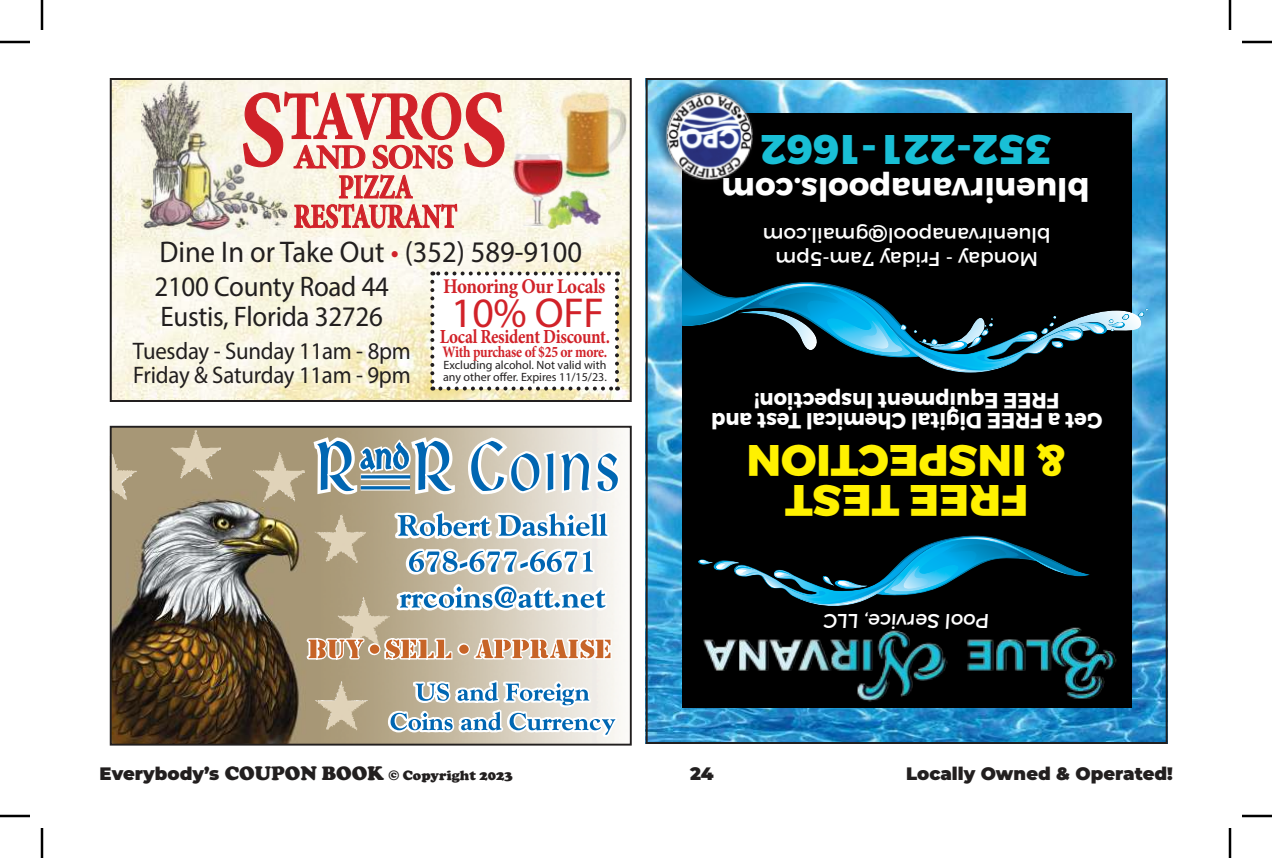
<style>
.page{position:relative;width:1272px;height:858px;background:#fff}
.page>*{position:absolute;margin:0;border:0;box-sizing:border-box;transform-origin:0 0}
.t1{font:700 108.6px "Minion Pro";color:#d12229;scale:.83 1}
.t2{font:700 68.4px "Minion Pro";letter-spacing:-.08em;color:#d12229;scale:.83 1}
.t3{font:800 44px/40px "Montserrat";color:#fff100;text-align:center}
.t4{font:42px "Myriad Pro";color:#d12229}
.t5{font:800 41.4px "Montserrat";color:#19bfd6}
.t6{font:700 34px/29.4px "Minion Pro";letter-spacing:-.005em;color:#d12229;text-align:center;scale:.75 1}
.t7{font:700 34px "Minion Pro";letter-spacing:-.005em;color:#d12229}
.t8{font:700 32.2px "Montserrat";color:#fff}
.t9{font:30px "Myriad Pro";color:#221f1f;scale:.95 1}
.t10{font:28.4px/29.6px "Myriad Pro";letter-spacing:-.01em;color:#221f1f;scale:.95 1}
.t11{font:24px/24px "Myriad Pro";letter-spacing:-.01em;color:#221f1f;scale:.95 1}
.t12{font:700 22px/20px "Montserrat";color:#fff;text-align:center;scale:.95 1}
.t13{font:700 21px "Minion Pro";letter-spacing:-.02em;color:#d12229;scale:.9 1}
.t14{font:20px/24px "Montserrat";color:#fff;text-align:center}
.t15{font:700 20px "Minion Pro";letter-spacing:-.02em;color:#d12229;scale:.85 1}
.t16{font:900 18px "Montserrat";color:#221f1f}
.t17{font:700 16px "Minion Pro";letter-spacing:-.025em;color:#d12229;scale:.85 1}
.t18{font:900 14px "Cooper";color:#221f1f}
.t19{font:12px/12px "Myriad Pro";color:#221f1f}
.s1{font-size:108.6px}
.s2{color:#d12229}
.s3{font-family:"Montserrat";font-size:18px}
.s4{font-size:20px}
</style>
<div class="page">
<img style="left:649px;top:81px;width:516px;height:660px">
<div style="left:682px;top:114px;width:450px;height:594px;background:#000"></div>
<div style="left:646px;top:78px;width:522px;height:666px;border:2px solid #221f1f"></div>
<img style="left:683px;top:627px;width:449px;height:86px">
<div style="left:654px;top:80px;width:105px;height:106px;background:#221f1f;opacity:.75"></div>
<img style="left:661px;top:85px;width:99px;height:98px">
<img style="left:1084px;top:310px;width:58px;height:42px">
<img style="left:682px;top:269px;width:18px;height:22px">
<img style="left:682px;top:291px;width:15px;height:35px">
<img style="left:697px;top:283px;width:303px;height:90px">
<img style="left:905px;top:344px;width:81px;height:28px">
<img style="left:750px;top:283px;width:89px;height:20px">
<img style="left:976px;top:335px;width:69px;height:26px">
<img style="left:825px;top:290px;width:78px;height:62px">
<img style="left:860px;top:320px;width:29px;height:29px">
<img style="left:942px;top:355px;width:74px;height:13px">
<img style="left:773px;top:292px;width:66px;height:24px">
<img style="left:1081px;top:322px;width:11px;height:12px">
<img style="left:1081px;top:323px;width:11px;height:10px">
<svg style="left:1023px;top:316px;width:58px;height:32px"></svg>
<svg style="left:913px;top:330px;width:4px;height:3px"></svg>
<svg style="left:922px;top:339px;width:16px;height:6px"></svg>
<svg style="left:899px;top:324px;width:8px;height:6px"></svg>
<svg style="left:1137px;top:308px;width:11px;height:9px"></svg>
<svg style="left:1092px;top:314px;width:38px;height:20px"></svg>
<img style="left:967px;top:336px;width:15px;height:12px">
<img style="left:967px;top:337px;width:14px;height:11px">
<svg style="left:975px;top:318px;width:18px;height:26px"></svg>
<img style="left:929px;top:341px;width:39px;height:11px">
<img style="left:929px;top:342px;width:36px;height:9px">
<img style="left:930px;top:342px;width:17px;height:8px">
<svg style="left:947px;top:341px;width:20px;height:9px"></svg>
<img style="left:740px;top:566px;width:13px;height:2px">
<img style="left:735px;top:568px;width:27px;height:8px">
<img style="left:1071px;top:568px;width:19px;height:8px">
<img style="left:805px;top:536px;width:266px;height:69px">
<img style="left:774px;top:571px;width:14px;height:1px">
<svg style="left:736px;top:569px;width:13px;height:5px"></svg>
<img style="left:818px;top:584px;width:71px;height:22px">
<img style="left:949px;top:537px;width:78px;height:17px">
<img style="left:760px;top:572px;width:66px;height:24px">
<img style="left:891px;top:542px;width:70px;height:49px">
<img style="left:903px;top:565px;width:26px;height:24px">
<img style="left:792px;top:592px;width:64px;height:9px">
<img style="left:949px;top:544px;width:58px;height:20px">
<img style="left:713px;top:560px;width:17px;height:8px">
<img style="left:716px;top:561px;width:24px;height:9px">
<svg style="left:714px;top:563px;width:13px;height:7px"></svg>
<img style="left:700px;top:559px;width:14px;height:6px">
<img style="left:706px;top:560px;width:7px;height:4px">
<svg style="left:698px;top:560px;width:8px;height:4px"></svg>
<img style="left:834px;top:580px;width:34px;height:9px">
<img style="left:837px;top:581px;width:31px;height:7px">
<svg style="left:822px;top:576px;width:30px;height:11px"></svg>
<img style="left:113px;top:429px;width:509px;height:314px">
<img style="left:113px;top:430px;width:192px;height:72px">
<div style="left:110px;top:426px;width:522px;height:320px;border:2px solid #221f1f"></div>
<svg style="left:466px;top:425px;width:154px;height:71px"></svg>
<svg style="left:314px;top:437px;width:142px;height:59px"></svg>
<hr style="left:361px;top:486px;width:49px;height:3px;background:#0066b2">
<svg style="left:392px;top:507px;width:221px;height:106px"></svg>
<svg style="left:307px;top:632px;width:305px;height:28px;background:#d6b498"></svg>
<svg style="left:386px;top:671px;width:233px;height:70px"></svg>
<img style="left:113px;top:81px;width:516px;height:318px">
<div style="left:110px;top:78px;width:522px;height:324px;border:2px solid #221f1f"></div>
<div style="left:432px;top:274px;width:185px;height:115px;background:#fff"></div>
<svg style="left:430px;top:282px;width:4px;height:109px"></svg>
<svg style="left:440px;top:387px;width:178px;height:4px"></svg>
<svg style="left:615px;top:272px;width:4px;height:108px"></svg>
<svg style="left:432px;top:272px;width:177px;height:4px"></svg>
<img style="left:540px;top:91px;width:92px;height:97px">
<svg style="left:300px;top:91px;width:205px;height:138px;background:#f3d6ca"></svg>
<img style="left:141px;top:80px;width:159px;height:162px">
<img style="left:508px;top:145px;width:96px;height:86px">
<hr style="left:0;top:41px;width:30px;height:2px;background:#000">
<hr style="left:1242px;top:41px;width:30px;height:2px;background:#000">
<hr style="left:0;top:815px;width:30px;height:2px;background:#000">
<hr style="left:1242px;top:815px;width:30px;height:2px;background:#000">
<hr style="left:41px;top:0;width:2px;height:30px;background:#000">
<hr style="left:41px;top:828px;width:2px;height:30px;background:#000">
<hr style="left:1229px;top:0;width:2px;height:30px;background:#000">
<hr style="left:1229px;top:828px;width:2px;height:30px;background:#000">
<svg style="left:412px;top:237px;width:6px;height:7px"></svg>
<h2 class="t2" style="left:240px;top:75px;width:270px"><span class="s1">S</span>TAVRO</h2>
<h1 class="t1" style="left:461px;top:64px;width:56px">S</h1>
<h3 class="t7" style="left:293px;top:136px;width:162px">AND SONS</h3>
<h3 class="t6" style="left:294px;top:172px;width:219px">PIZZA<br>RESTAURANT</h3>
<h3 class="t9" style="left:160px;top:240px;width:446px">Dine In or Take Out <span class="s2">•</span> (352) 589-9100</h3>
<h3 class="t10" style="left:154px;top:275px;width:248px">2100 County Road 44<br>Eustis, Florida 32726</h3>
<p class="t13" style="left:443px;top:278px;width:182px">Honoring Our Locals</p>
<p class="t19" style="left:443px;top:360px;width:165px">Excluding alcohol. Not valid with any other offer. Expires 11/15/23.</p>
<h3 class="t4" style="left:451px;top:296px;width:154px">10% OFF</h3>
<p class="t15" style="left:440px;top:328px;width:202px">Local Resident Discount.</p>
<p class="t17" style="left:443px;top:345px;width:195px">With purchase of $25 or more.</p>
<p class="t11" style="left:133px;top:341px;width:294px">Tuesday - Sunday 11am - 8pm<br>Friday &amp; Saturday 11am - 9pm</p>
<h3 class="t5" style="left:1051px;top:165px;width:292px;rotate:-180deg">352-221-1662</h3>
<h3 class="t8" style="left:1090px;top:204px;width:369px;rotate:-180deg">bluenirvanapools.com</h3>
<p class="t14" style="left:1051px;top:269px;width:290px;rotate:-180deg">Monday - Friday 7am-5pm bluenirvanapool@gmail.com</p>
<p class="t12" style="left:1102px;top:429px;width:413px;rotate:-180deg">Get a FREE Digital Chemical Test and<br>FREE Equipment Inspection!</p>
<h3 class="t3" style="left:1067px;top:517px;width:322px;rotate:-180deg">FREE TEST<br>&amp; INSPECTION</h3>
<p class="t14" style="left:990px;top:631px;width:168px;rotate:-180deg">Pool Service, LLC</p>
<p class="t18" style="left:100px;top:771px;width:415px"><span class="s3">Everybody’s</span> <span class="s4">COUPON BOOK</span> © Copyright 2023</p>
<p class="t16" style="left:690px;top:763px;width:25px">24</p>
<p class="t16" style="left:906px;top:767px;width:268px">Locally Owned &amp; Operated!</p>
</div>
